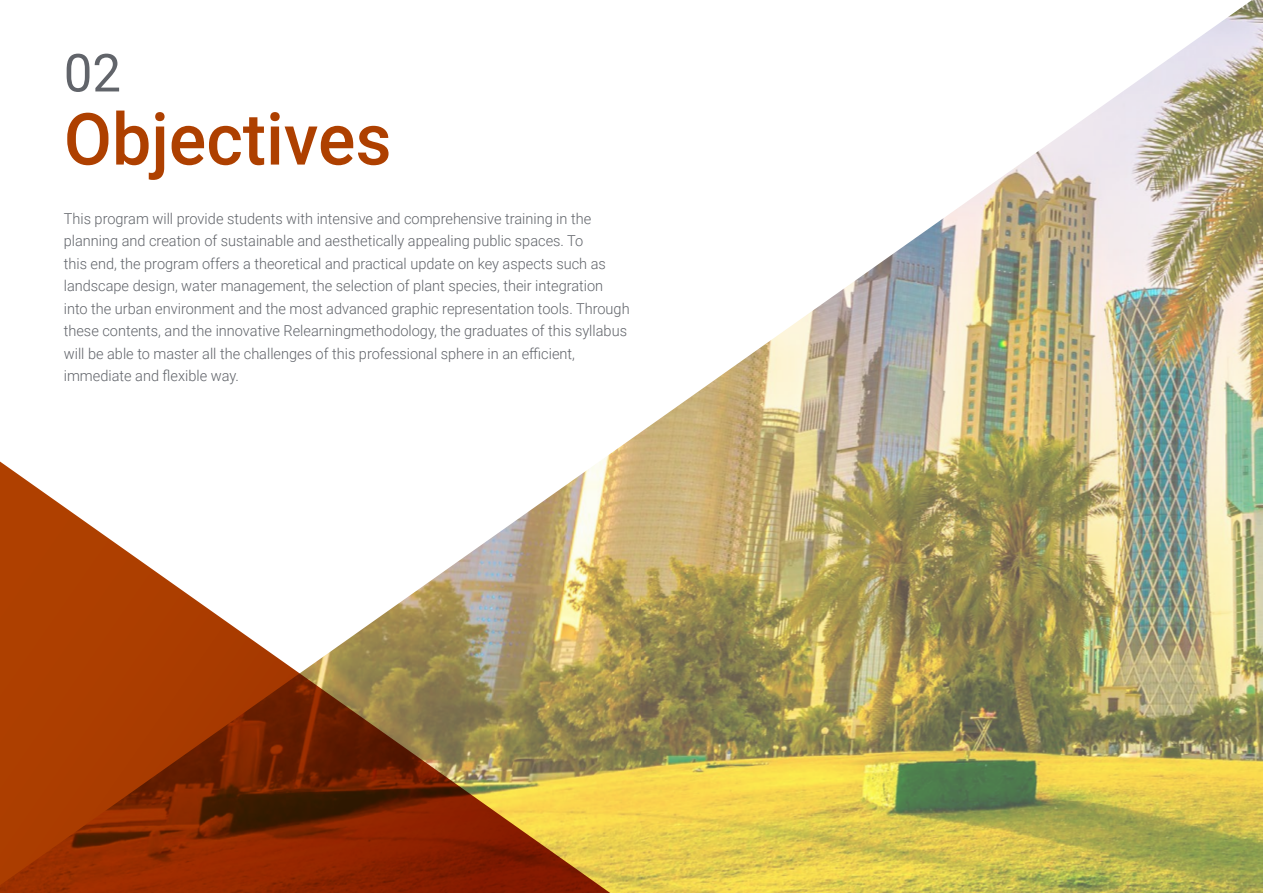
<style>
.page{position:relative;width:1263px;height:893px;background:#fff}
.page>*{position:absolute;margin:0;border:0;box-sizing:border-box;transform-origin:0 0}
.t1{font:500 72px "Roboto";color:#ae4000}
.t2{font:52.5px "Roboto";color:#61646a}
.t3{font:300 15px/22.5px "Roboto";color:#61646a}
</style>
<div class="page">
<img style="left:621px;top:0;width:642px;height:893px">
<svg style="left:0;top:446px;width:640px;height:447px"></svg>
<h2 class="t2" style="left:64px;top:36px;width:59px">02</h2>
<h1 class="t1" style="left:64px;top:89px;width:329px">Objectives</h1>
<p class="t3" style="left:64px;top:207px;width:567px">This program will provide students with intensive and comprehensive training in the planning and creation of sustainable and aesthetically appealing public spaces. To<br>this end, the program offers a theoretical and practical update on key aspects such as landscape design, water management, the selection of plant species, their integration into the urban environment and the most advanced graphic representation tools. Through these contents, and the innovative Relearningmethodology, the graduates of this syllabus will be able to master all the challenges of this professional sphere in an efficient, immediate and flexible way.</p>
</div>
